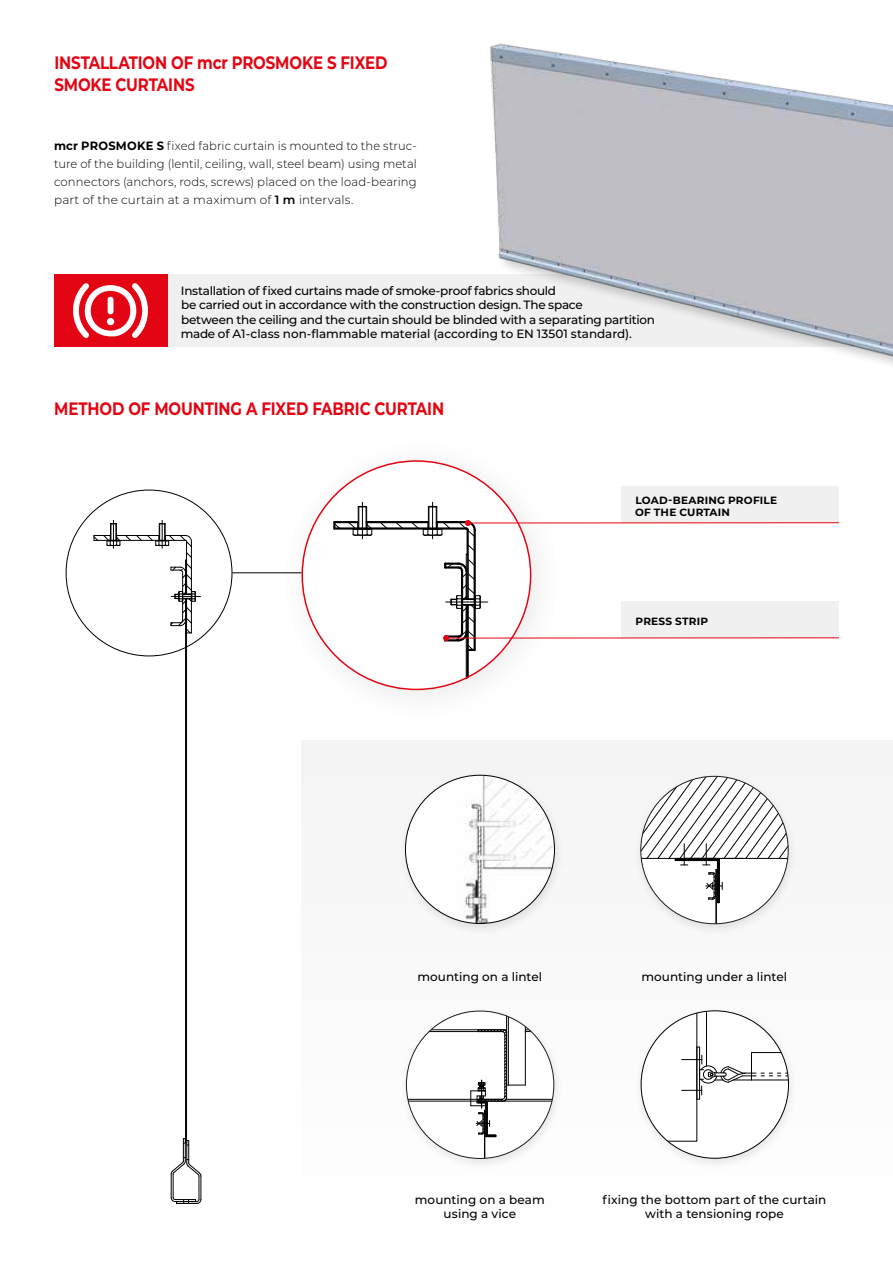
<style>
.page{position:relative;width:893px;height:1263px;background:#fff}
.page>*{position:absolute;margin:0;border:0;box-sizing:border-box;transform-origin:0 0}
.t1{font:700 18px/22.5px "Montserrat";letter-spacing:-.01em;color:#e30513;scale:.83 1}
.t2{font:500 12px/14.4px "Montserrat";letter-spacing:-.015em;color:#000}
.t3{font:300 12px/18px "Montserrat";letter-spacing:.01em;color:#000;text-align:justify;scale:.96 1}
.t4{font:500 12px/14.4px "Montserrat";letter-spacing:.005em;color:#000;text-align:center}
.t5{font:700 10.5px/12.6px "Montserrat";letter-spacing:.02em;color:#000}
.s1{font-weight:700}
.s2{font-weight:600}
</style>
<div class="page">
<div style="left:301px;top:740px;width:592px;height:523px;background:#fafafa"></div>
<svg style="left:379px;top:523px;width:9px;height:4px"></svg>
<svg style="left:395px;top:523px;width:8px;height:4px"></svg>
<svg style="left:469px;top:544px;width:5px;height:8px"></svg>
<hr style="left:474px;top:530px;width:2px;height:120px;background:#000">
<hr style="left:437px;top:521px;width:29px;height:2px;background:#000">
<hr style="left:367px;top:521px;width:61px;height:2px;background:#000">
<hr style="left:334px;top:521px;width:24px;height:2px;background:#000">
<hr style="left:467px;top:530px;width:2px;height:69px;background:#000">
<hr style="left:334px;top:527px;width:132px;height:3px;background:#000">
<hr style="left:467px;top:605px;width:2px;height:85px;background:#000">
<div style="left:466px;top:554px;width:2px;height:45px;background:#fff;border:1px solid #000"></div>
<hr style="left:466px;top:605px;width:1px;height:85px;background:#000">
<svg style="left:333px;top:522px;width:7px;height:7px"></svg>
<hr style="left:362px;top:502px;width:1px;height:37px;background:#000">
<svg style="left:348px;top:506px;width:24px;height:30px"></svg>
<hr style="left:432px;top:502px;width:1px;height:37px;background:#000">
<svg style="left:411px;top:506px;width:40px;height:30px"></svg>
<hr style="left:446px;top:602px;width:42px;height:1px;background:#000">
<div style="left:54px;top:274px;width:839px;height:73px;background:#f0f0f0"></div>
<div style="left:54px;top:274px;width:113px;height:73px;background:#e30513"></div>
<svg style="left:73px;top:283px;width:75px;height:55px"></svg>
<div style="left:107px;top:318px;width:7px;height:7px;background:#fff;border-radius:50%"></div>
<img style="left:490px;top:43px;width:403px;height:321px">
<hr style="left:186px;top:599px;width:1px;height:534px;background:#000">
<hr style="left:185px;top:599px;width:1px;height:534px;background:#000">
<hr style="left:171px;top:596px;width:30px;height:1px;background:#000">
<svg style="left:94px;top:520px;width:102px;height:114px"></svg>
<svg style="left:171px;top:1133px;width:31px;height:71px"></svg>
<div style="left:622px;top:487px;width:217px;height:36px;background:#f0f0f0"></div>
<div style="left:622px;top:602px;width:217px;height:36px;background:#f0f0f0"></div>
<hr style="left:468px;top:522px;width:371px;height:1px;background:#e30513">
<svg style="left:458px;top:520px;width:19px;height:17px"></svg>
<hr style="left:446px;top:637px;width:393px;height:1px;background:#e30513">
<svg style="left:443px;top:558px;width:38px;height:93px"></svg>
<hr style="left:232px;top:572px;width:69px;height:1px;background:#000">
<svg style="left:406px;top:1011px;width:148px;height:147px"></svg>
<div style="left:633px;top:771px;width:166px;height:166px;background:#f5f5f5"></div>
<svg style="left:641px;top:776px;width:147px;height:148px"></svg>
<svg style="left:641px;top:1011px;width:147px;height:147px"></svg>
<div style="left:398px;top:770px;width:167px;height:167px;background:#000;opacity:.1"></div>
<img style="left:405px;top:775px;width:149px;height:148px;border-radius:74px">
<h1 class="t1" style="left:54px;top:50px;width:403px">INSTALLATION OF mcr PROSMOKE S FIXED<br>SMOKE CURTAINS</h1>
<p class="t3" style="left:54px;top:137px;width:379px"><span class="s1">mcr PROSMOKE S</span> fixed fabric curtain is mounted to the struc&shy;ture of the building (lentil, ceiling, wall, steel beam) using metal connectors (anchors, rods, screws) placed on the load-bearing part of the curtain at a maximum of <span class="s2">1 m</span> intervals.</p>
<p class="t2" style="left:181px;top:283px;width:476px">Installation of fixed curtains made of smoke-proof fabrics should<br>be carried out in accordance with the construction design. The space<br>between the ceiling and the curtain should be blinded with a separating partition made of A1-class non-flammable material (according to EN 13501 standard).</p>
<h1 class="t1" style="left:54px;top:396px;width:471px">METHOD OF MOUNTING A FIXED FABRIC CURTAIN</h1>
<p class="t5" style="left:635px;top:493px;width:143px">LOAD-BEARING PROFILE<br>OF THE CURTAIN</p>
<p class="t5" style="left:635px;top:614px;width:74px">PRESS STRIP</p>
<p class="t2" style="left:417px;top:969px;width:126px">mounting on a lintel</p>
<p class="t2" style="left:641px;top:969px;width:147px">mounting under a lintel</p>
<p class="t4" style="left:415px;top:1192px;width:131px">mounting on a beam using a vice</p>
<p class="t4" style="left:602px;top:1192px;width:225px">fixing the bottom part of the curtain with a tensioning rope</p>
</div>
